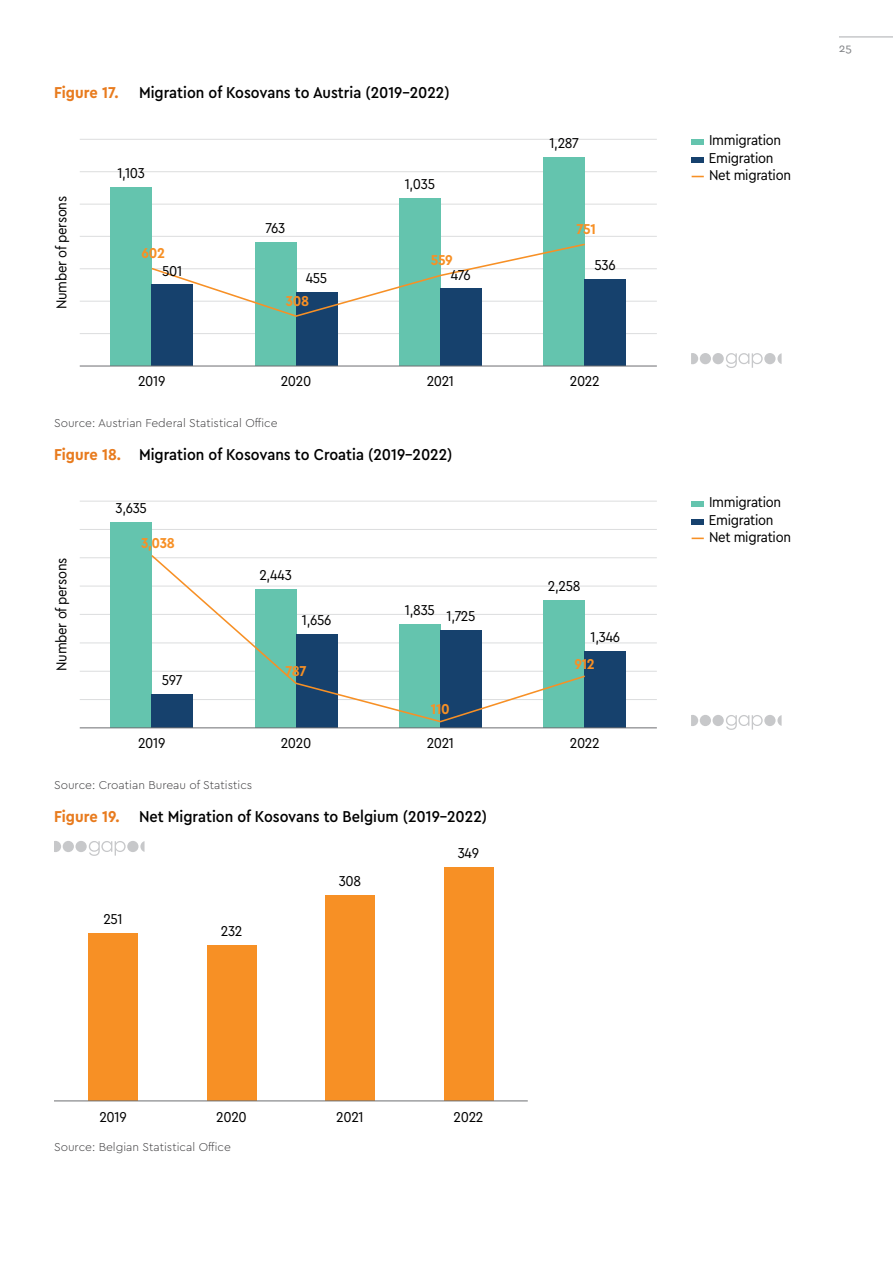
<style>
.page{position:relative;width:893px;height:1263px;background:#fff}
.page>*{position:absolute;margin:0;border:0;box-sizing:border-box;transform-origin:0 0}
.t1{font:500 16.5px "Cera Compact Pro";color:#000}
.t2{font:15px/17.2px "Cera Compact Pro";letter-spacing:-.02em;color:#000}
.t3{font:700 15px "Cera Compact Pro";letter-spacing:-.02em;color:#f79025}
.t4{font:300 12px "Cera PRO";color:#414042}
.t5{font:12px "Cera PRO";color:#808285}
.s1{font-weight:700;color:#e87b1e}
</style>
<div class="page">
<hr style="left:839px;top:36px;width:54px;height:2px;background:#c7c8ca">
<hr style="left:80px;top:333px;width:577px;height:1px;background:#dcddde">
<hr style="left:80px;top:301px;width:577px;height:1px;background:#dcddde">
<hr style="left:80px;top:268px;width:577px;height:1px;background:#dcddde">
<hr style="left:80px;top:236px;width:577px;height:1px;background:#dcddde">
<hr style="left:80px;top:204px;width:577px;height:1px;background:#dcddde">
<hr style="left:80px;top:171px;width:577px;height:1px;background:#dcddde">
<hr style="left:80px;top:139px;width:577px;height:1px;background:#dcddde">
<div style="left:255px;top:242px;width:41px;height:124px;background:#64c4ae"></div>
<div style="left:399px;top:198px;width:42px;height:168px;background:#64c4ae"></div>
<div style="left:111px;top:187px;width:41px;height:179px;background:#64c4ae"></div>
<div style="left:544px;top:158px;width:41px;height:208px;background:#64c4ae"></div>
<div style="left:296px;top:292px;width:41px;height:74px;background:#16416d"></div>
<div style="left:441px;top:289px;width:41px;height:77px;background:#16416d"></div>
<div style="left:152px;top:285px;width:41px;height:81px;background:#16416d"></div>
<div style="left:585px;top:279px;width:41px;height:87px;background:#16416d"></div>
<hr style="left:80px;top:366px;width:577px;height:1px;background:#6d6e71">
<svg style="left:151px;top:242px;width:434px;height:76px"></svg>
<div style="left:692px;top:139px;width:12px;height:6px;background:#64c4ae"></div>
<div style="left:691px;top:157px;width:13px;height:6px;background:#16416d"></div>
<svg style="left:692px;top:176px;width:12px;height:1px"></svg>
<div style="left:713px;top:353px;width:11px;height:11px;background:#c7c8ca;border-radius:50%"></div>
<div style="left:700px;top:353px;width:11px;height:11px;background:#c7c8ca;border-radius:50%"></div>
<div style="left:764px;top:353px;width:11px;height:11px;background:#c7c8ca;border-radius:50%"></div>
<svg style="left:726px;top:353px;width:37px;height:15px"></svg>
<svg style="left:691px;top:353px;width:7px;height:11px"></svg>
<svg style="left:777px;top:353px;width:5px;height:11px"></svg>
<hr style="left:80px;top:699px;width:577px;height:1px;background:#dcddde">
<hr style="left:80px;top:671px;width:577px;height:1px;background:#dcddde">
<hr style="left:80px;top:642px;width:577px;height:1px;background:#dcddde">
<hr style="left:80px;top:614px;width:577px;height:1px;background:#dcddde">
<hr style="left:80px;top:586px;width:577px;height:1px;background:#dcddde">
<hr style="left:80px;top:557px;width:577px;height:1px;background:#dcddde">
<hr style="left:80px;top:529px;width:577px;height:1px;background:#dcddde">
<hr style="left:80px;top:501px;width:577px;height:1px;background:#dcddde">
<div style="left:399px;top:624px;width:42px;height:104px;background:#64c4ae"></div>
<div style="left:544px;top:600px;width:41px;height:128px;background:#64c4ae"></div>
<div style="left:255px;top:589px;width:41px;height:139px;background:#64c4ae"></div>
<div style="left:111px;top:522px;width:41px;height:206px;background:#64c4ae"></div>
<div style="left:152px;top:694px;width:41px;height:34px;background:#16416d"></div>
<div style="left:585px;top:651px;width:41px;height:77px;background:#16416d"></div>
<div style="left:296px;top:634px;width:41px;height:94px;background:#16416d"></div>
<div style="left:441px;top:630px;width:41px;height:98px;background:#16416d"></div>
<hr style="left:80px;top:727px;width:577px;height:1px;background:#6d6e71">
<svg style="left:151px;top:555px;width:436px;height:168px"></svg>
<div style="left:692px;top:501px;width:12px;height:6px;background:#64c4ae"></div>
<div style="left:691px;top:519px;width:13px;height:6px;background:#16416d"></div>
<svg style="left:692px;top:538px;width:12px;height:1px"></svg>
<div style="left:713px;top:715px;width:11px;height:11px;background:#c7c8ca;border-radius:50%"></div>
<div style="left:700px;top:715px;width:11px;height:11px;background:#c7c8ca;border-radius:50%"></div>
<div style="left:764px;top:715px;width:11px;height:11px;background:#c7c8ca;border-radius:50%"></div>
<svg style="left:726px;top:715px;width:37px;height:15px"></svg>
<svg style="left:691px;top:715px;width:7px;height:11px"></svg>
<svg style="left:777px;top:715px;width:5px;height:11px"></svg>
<div style="left:444px;top:868px;width:49px;height:233px;background:#f79025"></div>
<div style="left:325px;top:895px;width:50px;height:206px;background:#f79025"></div>
<div style="left:207px;top:946px;width:49px;height:155px;background:#f79025"></div>
<div style="left:89px;top:933px;width:49px;height:168px;background:#f79025"></div>
<hr style="left:54px;top:1100px;width:474px;height:1px;background:#6d6e71">
<div style="left:75px;top:841px;width:12px;height:11px;background:#c7c8ca;border-radius:50%"></div>
<div style="left:63px;top:841px;width:11px;height:11px;background:#c7c8ca;border-radius:50%"></div>
<div style="left:127px;top:841px;width:11px;height:11px;background:#c7c8ca;border-radius:50%"></div>
<svg style="left:89px;top:841px;width:37px;height:15px"></svg>
<svg style="left:54px;top:841px;width:7px;height:11px"></svg>
<svg style="left:140px;top:841px;width:5px;height:11px"></svg>
<p class="t1" style="left:54px;top:82px;width:397px"><span class="s1">Figure 17.</span> Migration of Kosovans to Austria (2019-2022)</p>
<p class="t2" style="left:52px;top:309px;width:114px;rotate:-90deg">Number of persons</p>
<p class="t2" style="left:117px;top:164px;width:29px">1,103</p>
<p class="t3" style="left:141px;top:243px;width:25px">602</p>
<p class="t2" style="left:162px;top:261px;width:22px">501</p>
<p class="t2" style="left:266px;top:219px;width:21px">763</p>
<p class="t2" style="left:405px;top:175px;width:32px">1,035</p>
<p class="t3" style="left:431px;top:250px;width:24px">559</p>
<p class="t2" style="left:306px;top:269px;width:23px">455</p>
<p class="t2" style="left:451px;top:265px;width:21px">476</p>
<p class="t3" style="left:286px;top:291px;width:25px">308</p>
<p class="t2" style="left:549px;top:134px;width:31px">1,287</p>
<p class="t3" style="left:576px;top:219px;width:21px">751</p>
<p class="t2" style="left:595px;top:256px;width:23px">536</p>
<p class="t2" style="left:138px;top:372px;width:29px">2019</p>
<p class="t2" style="left:281px;top:372px;width:32px">2020</p>
<p class="t2" style="left:427px;top:372px;width:29px">2021</p>
<p class="t2" style="left:570px;top:372px;width:31px">2022</p>
<p class="t4" style="left:54px;top:415px;width:225px">Source: Austrian Federal Statistical Office</p>
<p class="t1" style="left:54px;top:444px;width:400px"><span class="s1">Figure 18.</span> Migration of Kosovans to Croatia (2019-2022)</p>
<p class="t2" style="left:116px;top:498px;width:33px">3,635</p>
<p class="t2" style="left:52px;top:671px;width:114px;rotate:-90deg">Number of persons</p>
<p class="t3" style="left:141px;top:533px;width:35px">3,038</p>
<p class="t2" style="left:162px;top:670px;width:22px">597</p>
<p class="t2" style="left:259px;top:566px;width:34px">2,443</p>
<p class="t2" style="left:405px;top:600px;width:31px">1,835</p>
<p class="t2" style="left:302px;top:610px;width:31px">1,656</p>
<p class="t2" style="left:446px;top:606px;width:30px">1,725</p>
<p class="t3" style="left:285px;top:661px;width:23px">787</p>
<p class="t3" style="left:431px;top:699px;width:20px">110</p>
<p class="t2" style="left:548px;top:576px;width:34px">2,258</p>
<p class="t2" style="left:590px;top:628px;width:31px">1,346</p>
<p class="t3" style="left:574px;top:654px;width:22px">912</p>
<p class="t2" style="left:138px;top:734px;width:29px">2019</p>
<p class="t2" style="left:281px;top:734px;width:32px">2020</p>
<p class="t2" style="left:427px;top:734px;width:29px">2021</p>
<p class="t2" style="left:570px;top:734px;width:31px">2022</p>
<p class="t4" style="left:54px;top:777px;width:200px">Source: Croatian Bureau of Statistics</p>
<p class="t1" style="left:54px;top:805px;width:434px"><span class="s1">Figure 19.</span> Net Migration of Kosovans to Belgium (2019-2022)</p>
<p class="t2" style="left:103px;top:909px;width:21px">251</p>
<p class="t2" style="left:221px;top:922px;width:23px">232</p>
<p class="t2" style="left:339px;top:871px;width:24px">308</p>
<p class="t2" style="left:458px;top:844px;width:23px">349</p>
<p class="t2" style="left:99px;top:1107px;width:29px">2019</p>
<p class="t2" style="left:216px;top:1107px;width:32px">2020</p>
<p class="t2" style="left:336px;top:1107px;width:29px">2021</p>
<p class="t2" style="left:454px;top:1107px;width:31px">2022</p>
<p class="t4" style="left:54px;top:1139px;width:178px">Source: Belgian Statistical Office</p>
<p class="t2" style="left:709px;top:131px;width:84px">Immigration<br>Emigration<br>Net migration</p>
<p class="t5" style="left:839px;top:40px;width:15px">25</p>
<p class="t2" style="left:709px;top:493px;width:84px">Immigration<br>Emigration<br>Net migration</p>
</div>
